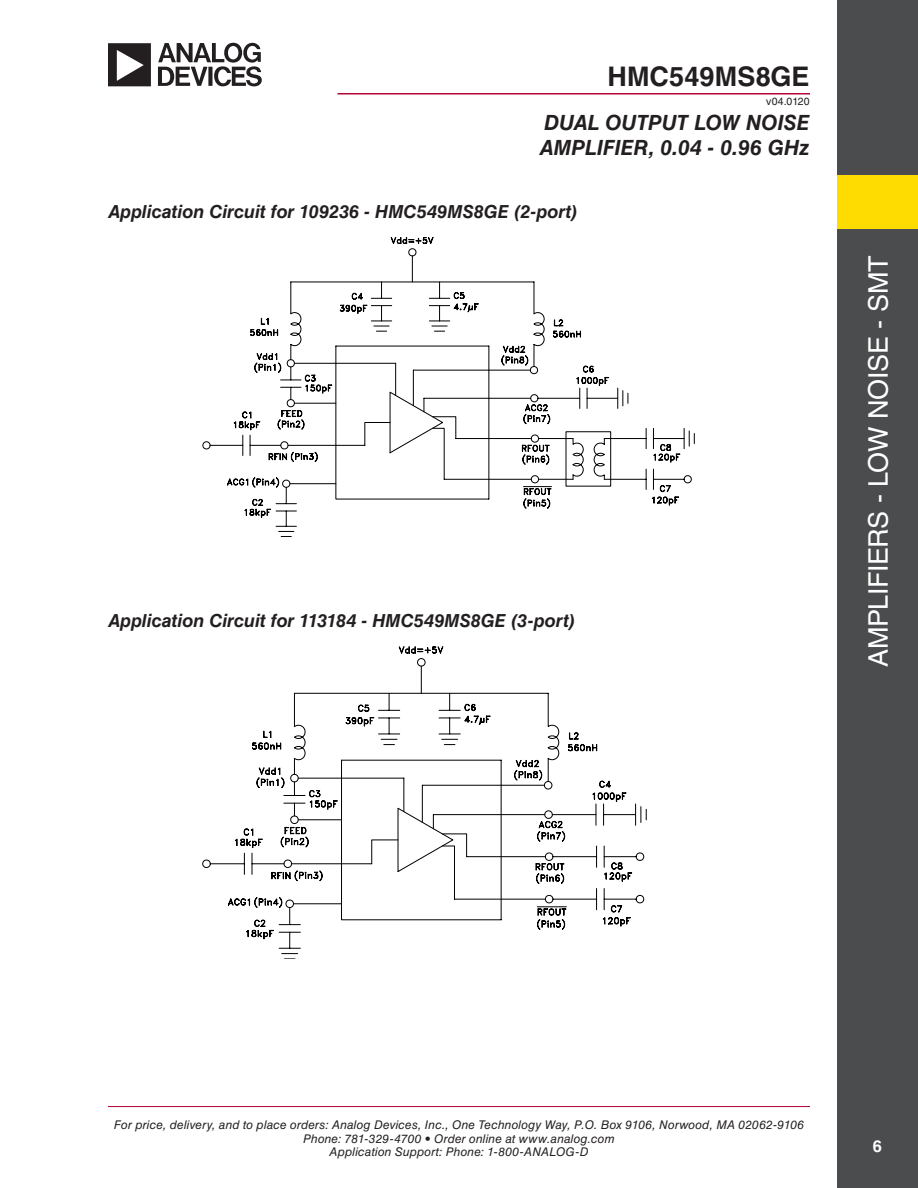
<style>
.page{position:relative;width:918px;height:1188px;background:#fff}
.page>*{position:absolute;margin:0;border:0;box-sizing:border-box;transform-origin:0 0}
.t1{font:27px "Helvetica LT Std";letter-spacing:-.015em;color:#fff}
.t2{font:700 27px "Helvetica LT Std";letter-spacing:.005em;color:#231f20}
.t3{font:italic 700 21px/25.2px "Helvetica LT Std";color:#231f20}
.t4{font:italic 700 18px "Helvetica LT Std";color:#231f20}
.t5{font:700 16.5px "Helvetica LT Std";color:#fff}
.t6{font:italic 12px/13.5px "Helvetica LT Std";letter-spacing:.01em;color:#231f20;text-align:center}
.t7{font:10.5px "Helvetica LT Std";letter-spacing:.015em;color:#231f20}
</style>
<div class="page">
<div style="left:837px;top:0;width:81px;height:1188px;background:#4b4c4d"></div>
<hr style="left:108px;top:1106px;width:702px;height:1px;background:#b30437">
<hr style="left:338px;top:93px;width:472px;height:1px;background:#b30437">
<div style="left:837px;top:175px;width:81px;height:54px;background:#ffdc01"></div>
<svg style="left:108px;top:43px;width:154px;height:43px"></svg>
<svg style="left:226px;top:329px;width:28px;height:187px"></svg>
<svg style="left:254px;top:237px;width:297px;height:281px"></svg>
<svg style="left:280px;top:248px;width:412px;height:242px"></svg>
<hr style="left:539px;top:438px;width:34px;height:1px;background:#000">
<hr style="left:539px;top:479px;width:34px;height:1px;background:#000">
<svg style="left:593px;top:438px;width:13px;height:42px"></svg>
<div style="left:566px;top:431px;width:45px;height:55px;border:1px solid #000"></div>
<svg style="left:684px;top:428px;width:11px;height:21px"></svg>
<svg style="left:227px;top:742px;width:29px;height:195px"></svg>
<svg style="left:256px;top:646px;width:375px;height:294px"></svg>
<svg style="left:283px;top:658px;width:362px;height:253px"></svg>
<h1 class="t2" style="left:608px;top:60px;width:204px">HMC549MS8GE</h1>
<p class="t7" style="left:766px;top:95px;width:45px">v04.0120</p>
<h2 class="t3" style="left:540px;top:109px;width:272px">DUAL OUTPUT LOW NOISE<br>AMPLIFIER, 0.04 - 0.96 GHz</h2>
<p class="t4" style="left:108px;top:200px;width:471px">Application Circuit for 109236 - HMC549MS8GE (2-port)</p>
<p class="t4" style="left:108px;top:610px;width:469px">Application Circuit for 113184 - HMC549MS8GE (3-port)</p>
<h1 class="t1" style="left:863px;top:667px;width:413px;rotate:-90deg">AMPLIFIERS - LOW NOISE - SMT</h1>
<p class="t6" style="left:114px;top:1118px;width:692px">For price, delivery, and to place orders: Analog Devices, Inc., One Technology Way, P.O. Box 9106, Norwood, MA 02062-9106<br>Phone: 781-329-4700 • Order online at www.analog.com<br>Application Support: Phone: 1-800-ANALOG-D</p>
<h3 class="t5" style="left:873px;top:1136px;width:11px">6</h3>
</div>
